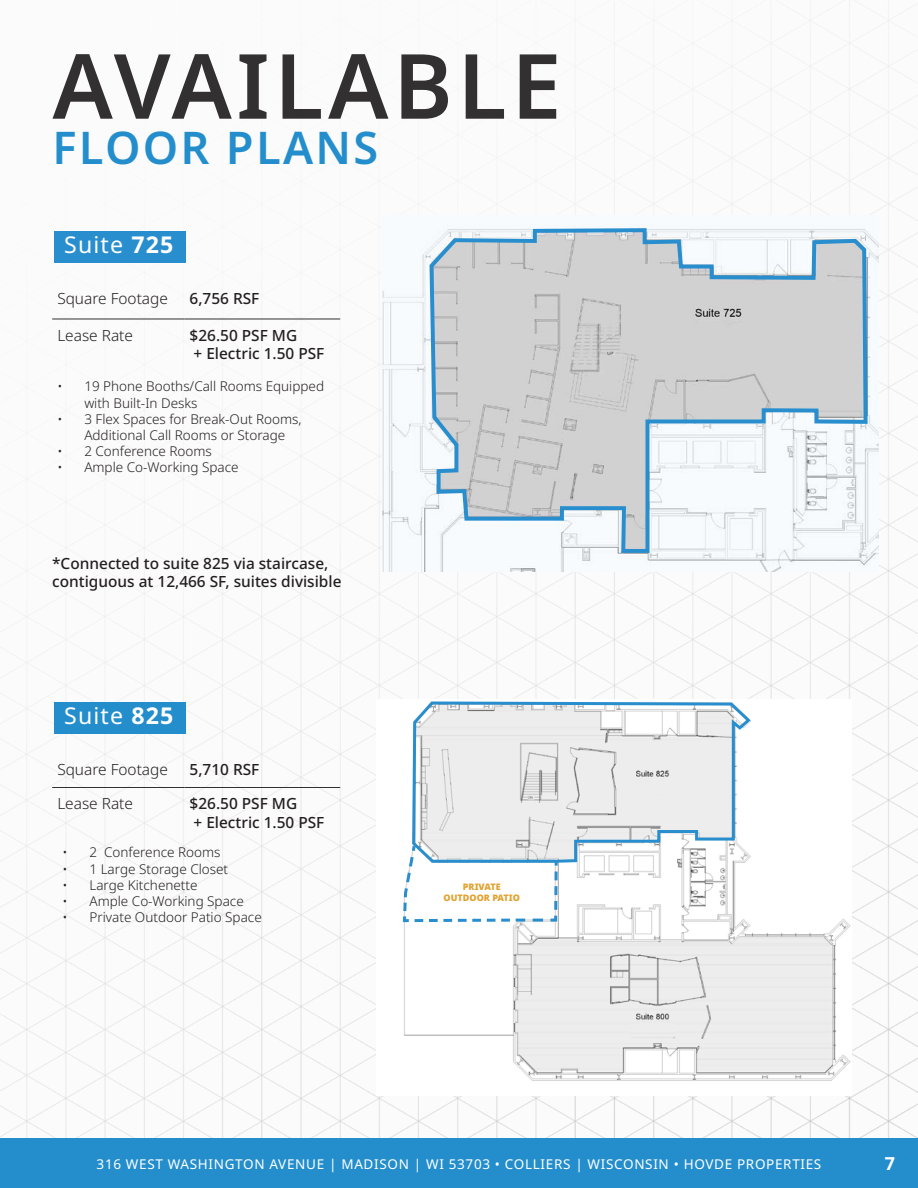
<style>
.page{position:relative;width:918px;height:1188px;background:#fff}
.page>*{position:absolute;margin:0;border:0;box-sizing:border-box;transform-origin:0 0}
.t1{font:600 90px "Noto Sans";letter-spacing:.05em;color:#323031}
.t2{font:600 45px "Noto Sans";letter-spacing:.05em;color:#248ecd}
.t3{font:23.1px "Noto Sans";letter-spacing:.05em;color:#fff}
.t4{font:700 18px "Noto Sans";color:#fff}
.t5{font:500 15.45px/18.5px "Noto Sans";color:#231f20}
.t6{font:300 15.45px "Noto Sans";color:#231f20}
.t7{font:300 13.5px/16.2px "Noto Sans";color:#231f20}
.t8{font:13.5px "Noto Sans";letter-spacing:.05em;color:#fff}
.t9{font:900 9px "Noto Sans";color:#e1a331}
.s1{font-weight:700}
</style>
<div class="page">
<img style="left:0;top:0;width:918px;height:1138px">
<div style="left:0;top:1138px;width:918px;height:50px;background:#248ecd"></div>
<img style="left:382px;top:215px;width:496px;height:357px">
<div style="left:55px;top:231px;width:131px;height:31px;background:#298ece"></div>
<hr style="left:52px;top:319px;width:132px;height:1px;background:#323031">
<hr style="left:184px;top:319px;width:156px;height:1px;background:#323031">
<svg style="left:428px;top:226px;width:442px;height:329px"></svg>
<img style="left:376px;top:699px;width:475px;height:397px">
<div style="left:55px;top:702px;width:131px;height:31px;background:#248ecd"></div>
<hr style="left:52px;top:787px;width:132px;height:1px;background:#323031">
<hr style="left:184px;top:787px;width:156px;height:1px;background:#323031">
<svg style="left:411px;top:700px;width:342px;height:164px"></svg>
<svg style="left:401px;top:843px;width:158px;height:230px"></svg>
<p class="t1" style="left:52px;top:23px;width:511px">AVAILABLE</p>
<p class="t2" style="left:52px;top:116px;width:327px">FLOOR PLANS</p>
<p class="t3" style="left:64px;top:228px;width:111px">Suite <span class="s1">725</span></p>
<p class="t6" style="left:57px;top:288px;width:112px">Square Footage</p>
<p class="t5" style="left:190px;top:290px;width:71px">6,756 RSF</p>
<p class="t6" style="left:57px;top:324px;width:77px">Lease Rate</p>
<p class="t5" style="left:190px;top:326px;width:109px">$26.50 PSF MG</p>
<p class="t5" style="left:194px;top:345px;width:132px">+ Electric 1.50 PSF</p>
<p class="t7" style="left:84px;top:379px;width:241px;text-indent:-27px">• 19 Phone Booths/Call Rooms Equipped with Built-In Desks</p>
<p class="t7" style="left:84px;top:411px;width:219px;text-indent:-27px">• 3 Flex Spaces for Break-Out Rooms,<br>Additional Call Rooms or Storage</p>
<p class="t7" style="left:57px;top:444px;width:156px">• 2 Conference Rooms</p>
<p class="t7" style="left:57px;top:460px;width:183px">• Ample Co-Working Space</p>
<p class="t5" style="left:52px;top:554px;width:291px">*Connected to suite 825 via staircase, contiguous at 12,466 SF, suites divisible</p>
<p class="t3" style="left:64px;top:699px;width:111px">Suite <span class="s1">825</span></p>
<p class="t6" style="left:57px;top:759px;width:112px">Square Footage</p>
<p class="t5" style="left:190px;top:761px;width:71px">5,710 RSF</p>
<p class="t6" style="left:57px;top:793px;width:77px">Lease Rate</p>
<p class="t5" style="left:190px;top:795px;width:109px">$26.50 PSF MG</p>
<p class="t5" style="left:194px;top:813px;width:132px">+ Electric 1.50 PSF</p>
<p class="t7" style="left:62px;top:845px;width:160px">• 2 Conference Rooms</p>
<p class="t7" style="left:62px;top:861px;width:167px">• 1 Large Storage Closet</p>
<p class="t7" style="left:62px;top:877px;width:137px">• Large Kitchenette</p>
<p class="t7" style="left:62px;top:893px;width:183px">• Ample Co-Working Space</p>
<p class="t7" style="left:62px;top:910px;width:201px">• Private Outdoor Patio Space</p>
<p class="t9" style="left:463px;top:880px;width:39px">PRIVATE</p>
<p class="t9" style="left:444px;top:890px;width:78px">OUTDOOR PATIO</p>
<p class="t8" style="left:97px;top:1155px;width:726px">316 WEST WASHINGTON AVENUE | MADISON | WI 53703 • COLLIERS | WISCONSIN • HOVDE PROPERTIES</p>
<h3 class="t4" style="left:885px;top:1151px;width:12px">7</h3>
</div>
